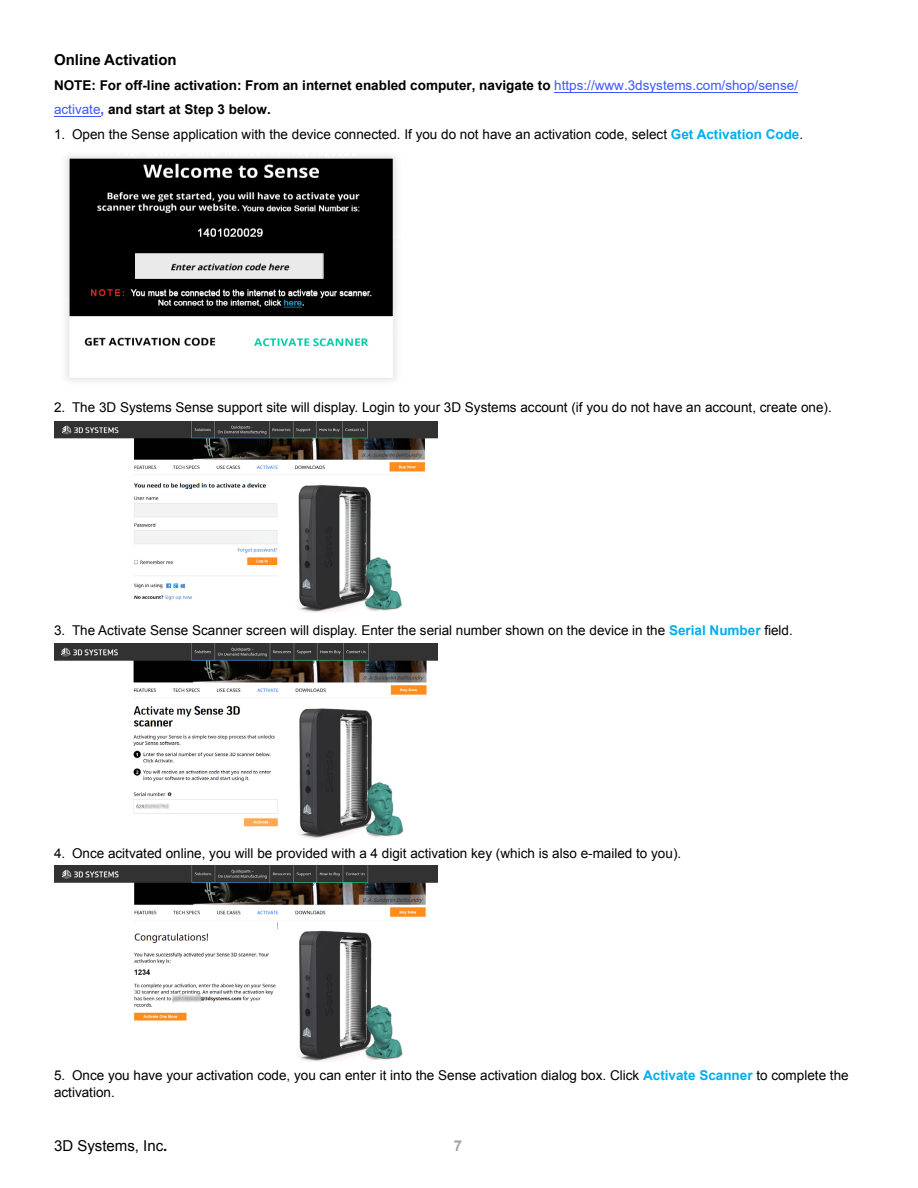
<style>
.page{position:relative;width:918px;height:1188px;background:#fff}
.page>*{position:absolute;margin:0;border:0;box-sizing:border-box;transform-origin:0 0}
.t1{font:700 15px "Arial";color:#000}
.t2{font:15px "Arial";color:#000}
.t3{font:700 15px "Arial";color:#a4a3a4}
.t4{font:13.5px/16.2px "Arial";color:#000}
.t5{font:700 13.5px/24.5px "Arial";color:#000}
.s1{font-weight:400;color:#4055ff}
.s2{color:#4055ff}
.s3{font-weight:400}
.s4{color:#00aeef}
.s5{font-weight:700;color:#00aeef}
.s6{font-weight:700}
</style>
<div class="page">
<hr style="left:54px;top:116px;width:47px;height:1px;background:#4055ff">
<hr style="left:554px;top:92px;width:244px;height:1px;background:#4055ff">
<img style="left:66px;top:155px;width:331px;height:226px">
<img style="left:54px;top:421px;width:383px;height:192px">
<img style="left:54px;top:644px;width:383px;height:194px">
<img style="left:54px;top:866px;width:383px;height:196px">
<p class="t1" style="left:54px;top:50px;width:124px">Online Activation</p>
<p class="t5" style="left:54px;top:73px;width:751px">NOTE: For off-line activation: From an internet enabled computer, navigate to <span class="s1">https://www.3dsystems.com/shop/sense/ activate</span><span class="s2">,</span> and start at Step 3 below.<br><span class="s3">1 . Open the Sense application with the device connected . If you do not have an activation code, select</span> <span class="s4">Get Activation Code</span> <span class="s3">.</span></p>
<p class="t4" style="left:54px;top:399px;width:777px">2. The 3D Systems Sense support site will display. Login to your 3D Systems account (if you do not have an account, create one).</p>
<p class="t4" style="left:54px;top:622px;width:740px">3. The Activate Sense Scanner screen will display. Enter the serial number shown on the device in the <span class="s5">Serial Number</span> field.</p>
<p class="t4" style="left:54px;top:845px;width:626px">4. Once acitvated online, you will be provided with a 4 digit activation key (which is also e-mailed to you).</p>
<p class="t4" style="left:54px;top:1068px;width:796px">5. Once you have your activation code, you can enter it into the Sense activation dialog box. Click <span class="s5">Activate Scanner</span> to complete the activation.</p>
<p class="t2" style="left:54px;top:1136px;width:115px">3D Systems, Inc<span class="s6">.</span></p>
<p class="t3" style="left:454px;top:1136px;width:10px">7</p>
</div>
